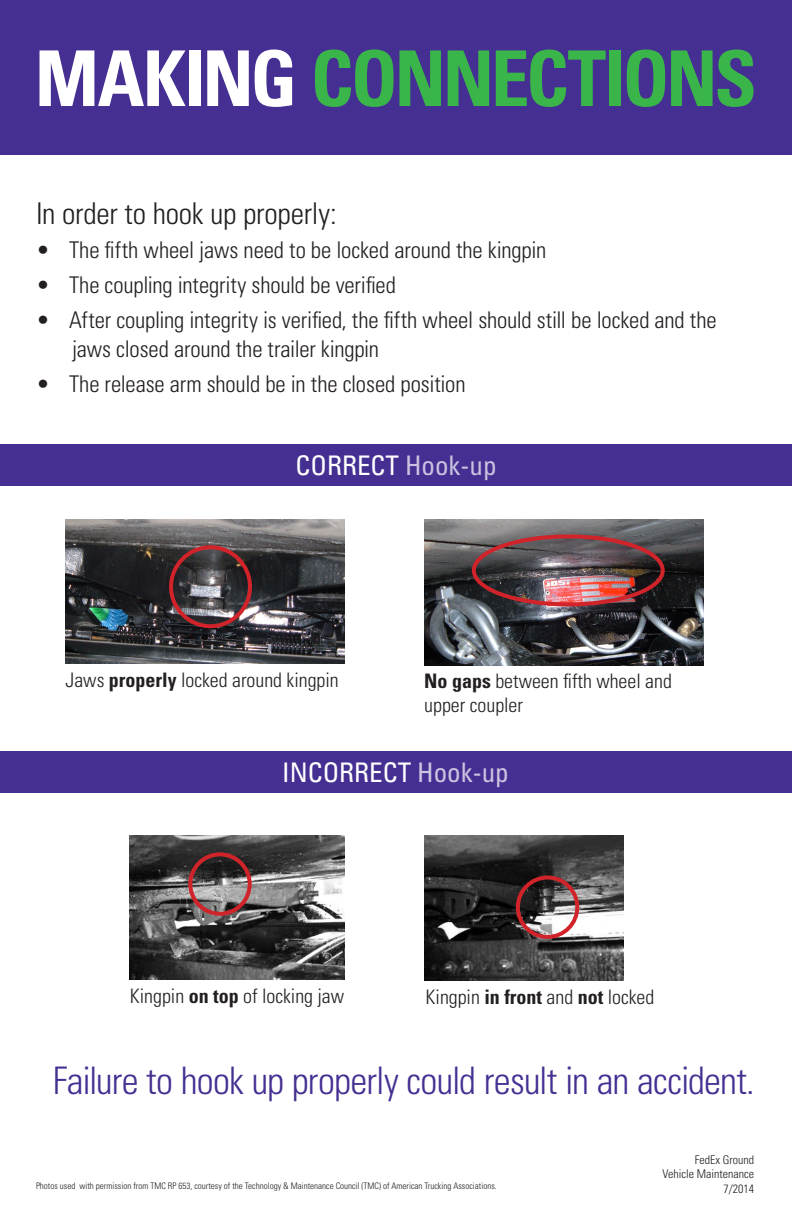
<style>
.page{position:relative;width:792px;height:1224px;background:#fff}
.page>*{position:absolute;margin:0;border:0;box-sizing:border-box;transform-origin:0 0}
.t1{font:700 condensed 77px "Univers";letter-spacing:-.04em;color:#3ab54a}
.t2{font:300 condensed 38px "Univers";letter-spacing:-.025em;color:#452f92}
.t3{font:300 condensed 30px "Univers";letter-spacing:-.01em;color:#231f20}
.t4{font:condensed 27px "Univers";color:#fff}
.t5{font:300 condensed 23px/29px "Univers";letter-spacing:-.01em;color:#231f20}
.t6{font:300 condensed 20px/24px "Univers";color:#231f20}
.t7{font:300 condensed 12px/14.4px "Univers";color:#231f20;text-align:right}
.t8{font:300 condensed 9px "Univers";color:#231f20}
.s1{color:#fff}
.s2{color:#c9c2e0}
.s3{font-weight:700}
.s4{color:#ccc5e1}
</style>
<div class="page">
<div style="left:0;top:0;width:792px;height:154px;background:#452f92"></div>
<img style="left:130px;top:835px;width:215px;height:144px">
<div style="left:188px;top:852px;width:64px;height:64px;border:4px solid #d1232a;border-radius:50%"></div>
<img style="left:424px;top:835px;width:200px;height:146px">
<div style="left:516px;top:875px;width:63px;height:64px;border:4px solid #d1232a;border-radius:50%"></div>
<img style="left:66px;top:520px;width:279px;height:144px">
<div style="left:169px;top:545px;width:83px;height:83px;border:4px solid #d1232a;border-radius:50%"></div>
<img style="left:424px;top:520px;width:279px;height:145px">
<div style="left:472px;top:534px;width:193px;height:72px;border:4px solid #d1232a;border-radius:50%"></div>
<div style="left:0;top:444px;width:792px;height:41px;background:#452f92"></div>
<div style="left:0;top:751px;width:792px;height:41px;background:#452f92"></div>
<p class="t1" style="left:35px;top:31px;width:724px"><span class="s1">MAKING</span> CONNECTIONS</p>
<p class="t3" style="left:36px;top:195px;width:302px">In order to hook up properly:</p>
<p class="t5" style="left:36px;top:236px;width:512px">• The fifth wheel jaws need to be locked around the kingpin</p>
<p class="t5" style="left:36px;top:270px;width:361px">• The coupling integrity should be verified</p>
<p class="t5" style="left:72px;top:305px;width:646px;text-indent:-36px">• After coupling integrity is verified, the fifth wheel should still be locked and the jaws closed around the trailer kingpin</p>
<p class="t5" style="left:36px;top:369px;width:431px">• The release arm should be in the closed position</p>
<p class="t4" style="left:295px;top:448px;width:203px">CORRECT <span class="s2">Hook-up</span></p>
<p class="t6" style="left:66px;top:667px;width:275px">Jaws <span class="s3">properly</span> locked around kingpin</p>
<p class="t6" style="left:424px;top:669px;width:249px"><span class="s3">No gaps</span> between fifth wheel and upper coupler</p>
<p class="t4" style="left:282px;top:755px;width:228px">INCORRECT <span class="s4">Hook-up</span></p>
<p class="t6" style="left:130px;top:983px;width:216px">Kingpin <span class="s3">on top</span> of locking jaw</p>
<p class="t6" style="left:426px;top:985px;width:230px">Kingpin <span class="s3">in front</span> and <span class="s3">not</span> locked</p>
<p class="t2" style="left:53px;top:1058px;width:703px">Failure to hook up properly could result in an accident.</p>
<p class="t8" style="left:36px;top:1180px;width:462px">Photos used with permission from TMC RP 653, courtesy of the Technology &amp; Maintenance Council (TMC) of American Trucking Associations.</p>
<p class="t7" style="left:663px;top:1152px;width:93px">FedEx Ground<br>Vehicle Maintenance</p>
<p class="t7" style="left:723px;top:1181px;width:32px">7/2014</p>
</div>
